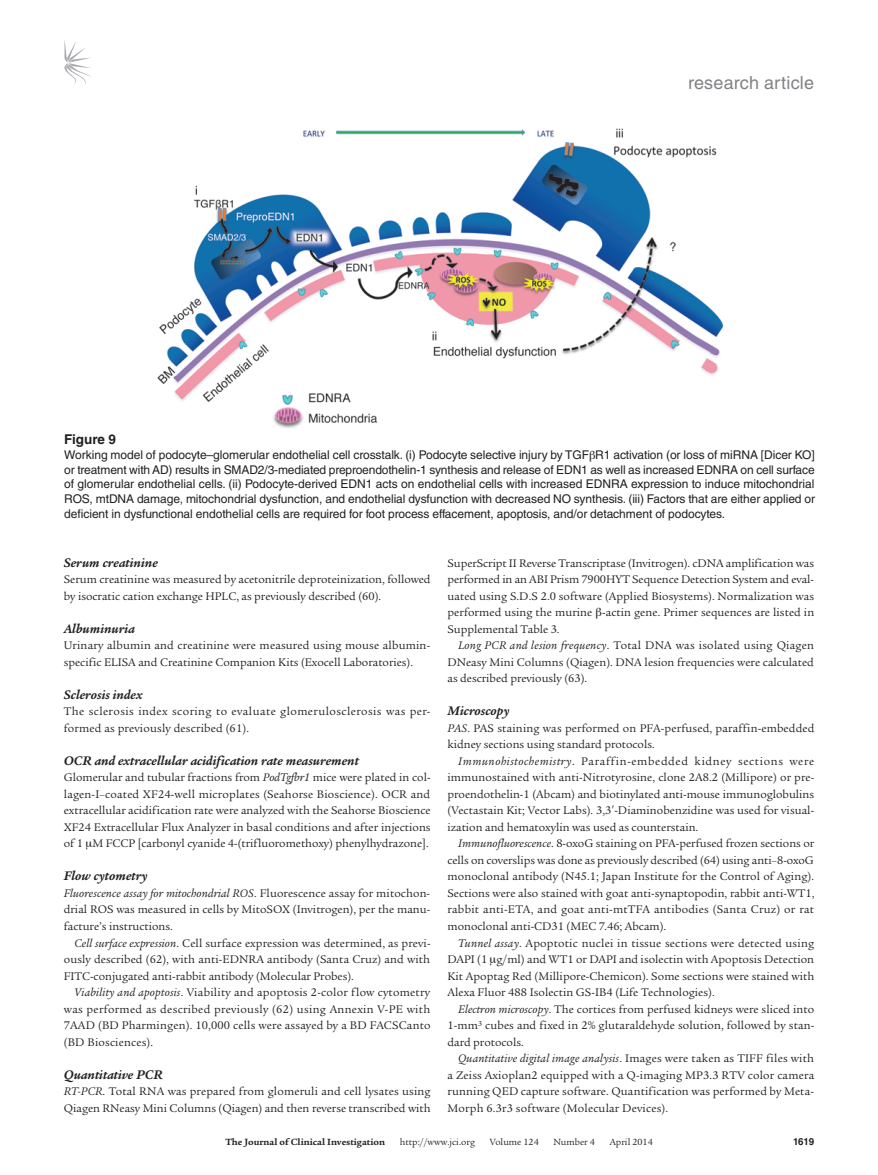
<style>
.page{position:relative;width:878px;height:1175px;background:#fff}
.page>*{position:absolute;margin:0;border:0;box-sizing:border-box;transform-origin:0 0}
.t1{font:18px "Helvetica LT Std";letter-spacing:.01em;color:#808285}
.t2{font:italic 700 13.5px "Legacy Serif Std";color:#231f20}
.t3{font:700 13.5px "Helvetica LT Std";color:#231f20}
.t4{font:12px/16.5px "Legacy Serif Std";color:#231f20;text-align:justify}
.t5{font:12px/14.7px "Helvetica LT Std";letter-spacing:-.005em;color:#231f20;text-align:justify}
.t6{font:12px/16.5px "Legacy Serif Std";letter-spacing:.035em;color:#231f20}
.t7{font:9.75px "Legacy Serif Std";color:#231f20}
.t8{font:700 9.75px "Legacy Serif Std";color:#231f20}
.t9{font:700 9.75px "Helvetica LT Std";color:#231f20}
.s1{font-style:italic}
</style>
<div class="page">
<svg style="left:64px;top:40px;width:27px;height:45px"></svg>
<img style="left:157px;top:128px;width:567px;height:300px">
<h1 class="t1" style="left:688px;top:73px;width:127px">research article</h1>
<p class="t3" style="left:64px;top:431px;width:53px">Figure 9</p>
<p class="t5" style="left:64px;top:447px;width:752px">Working model of podocyte–glomerular endothelial cell crosstalk. (i) Podocyte selective injury by TGF R1 activation (or loss of miRNA [Dicer KO] or treatment with AD) results in SMAD2/3-mediated preproendothelin-1 synthesis and release of EDN1 as well as increased EDNRA on cell surface of glomerular endothelial cells. (ii) Podocyte-derived EDN1 acts on endothelial cells with increased EDNRA expression to induce mitochondrial ROS, mtDNA damage, mitochondrial dysfunction, and endothelial dysfunction with decreased NO synthesis. (iii) Factors that are either applied or deficient in dysfunctional endothelial cells are required for foot process effacement, apoptosis, and/or detachment of podocytes.</p>
<p class="t2" style="left:64px;top:555px;width:95px">Serum creatinine</p>
<p class="t4" style="left:64px;top:571px;width:368px">Serum creatinine was measured by acetonitrile deproteinization, followed by isocratic cation exchange HPLC, as previously described (60).</p>
<p class="t2" style="left:64px;top:621px;width:72px">Albuminuria</p>
<p class="t4" style="left:64px;top:637px;width:368px">Urinary albumin and creatinine were measured using mouse albumin&shy;specific ELISA and Creatinine Companion Kits (Exocell Laboratories).</p>
<p class="t2" style="left:64px;top:687px;width:80px">Sclerosis index</p>
<p class="t6" style="left:64px;top:703px;width:368px">The sclerosis index scoring to evaluate glomerulosclerosis was per&shy;formed as previously described (61).</p>
<p class="t2" style="left:64px;top:753px;width:297px">OCR and extracellular acidification rate measurement</p>
<p class="t4" style="left:64px;top:769px;width:368px">Glomerular and tubular fractions from <span class="s1">PodTgfbr1</span> mice were plated in col&shy;lagen-I–coated XF24-well microplates (Seahorse Bioscience). OCR and extracellular acidification rate were analyzed with the Seahorse Bioscience XF24 Extracellular Flux Analyzer in basal conditions and after injections of 1 M FCCP [carbonyl cyanide 4-(trifluoromethoxy) phenylhydrazone].</p>
<p class="t2" style="left:64px;top:868px;width:85px">Flow cytometry</p>
<p class="t4" style="left:64px;top:885px;width:368px"><span class="s1">Fluorescence assay for mitochondrial ROS</span>. Fluorescence assay for mitochon&shy;drial ROS was measured in cells by MitoSOX (Invitrogen), per the manu&shy;facture’s instructions.</p>
<p class="t4" style="left:64px;top:934px;width:368px;text-indent:11px"><span class="s1">Cell surface expression</span>. Cell surface expression was determined, as previ&shy;ously described (62), with anti-EDNRA antibody (Santa Cruz) and with FITC-conjugated anti-rabbit antibody (Molecular Probes).</p>
<p class="t4" style="left:64px;top:984px;width:368px;text-indent:11px"><span class="s1">Viability and apoptosis</span>. Viability and apoptosis 2-color flow cytometry was performed as described previously (62) using Annexin V-PE with 7AAD (BD Pharmingen). 10,000 cells were assayed by a BD FACSCanto (BD Biosciences).</p>
<p class="t2" style="left:64px;top:1066px;width:101px">Quantitative PCR</p>
<p class="t4" style="left:64px;top:1083px;width:368px"><span class="s1">RT-PCR</span>. Total RNA was prepared from glomeruli and cell lysates using<br>Qiagen RNeasy Mini Columns (Qiagen) and then reverse transcribed with</p>
<p class="t4" style="left:447px;top:555px;width:368px">SuperScript II Reverse Transcriptase (Invitrogen). cDNA amplification was performed in an ABI Prism 7900HYT Sequence Detection System and eval&shy;uated using S.D.S 2.0 software (Applied Biosystems). Normalization was performed using the murine -actin gene. Primer sequences are listed in Supplemental Table 3.</p>
<p class="t4" style="left:447px;top:637px;width:368px;text-indent:11px"><span class="s1">Long PCR and lesion frequency</span>. Total DNA was isolated using Qiagen DNeasy Mini Columns (Qiagen). DNA lesion frequencies were calculated as described previously (63).</p>
<p class="t2" style="left:447px;top:703px;width:63px">Microscopy</p>
<p class="t4" style="left:447px;top:720px;width:368px"><span class="s1">PAS</span>. PAS staining was performed on PFA-perfused, paraffin-embedded kidney sections using standard protocols.</p>
<p class="t4" style="left:447px;top:753px;width:368px;text-indent:11px"><span class="s1">Immunohistochemistry</span>. Paraffin-embedded kidney sections were immunostained with anti-Nitrotyrosine, clone 2A8.2 (Millipore) or pre&shy;proendothelin-1 (Abcam) and biotinylated anti-mouse immunoglobulins (Vectastain Kit; Vector Labs). 3,3 -Diaminobenzidine was used for visual&shy;ization and hematoxylin was used as counterstain.</p>
<p class="t4" style="left:447px;top:835px;width:368px;text-indent:11px"><span class="s1">Immunofluorescence</span>. 8-oxoG staining on PFA-perfused frozen sections or cells on coverslips was done as previously described (64) using anti–8-oxoG monoclonal antibody (N45.1; Japan Institute for the Control of Aging).<br>Sections were also stained with goat anti-synaptopodin, rabbit anti-WT1, rabbit anti-ETA, and goat anti-mtTFA antibodies (Santa Cruz) or rat monoclonal anti-CD31 (MEC 7.46; Abcam).</p>
<p class="t4" style="left:447px;top:934px;width:368px;text-indent:11px"><span class="s1">Tunnel assay</span>. Apoptotic nuclei in tissue sections were detected using DAPI (1 g/ml) and WT1 or DAPI and isolectin with Apoptosis Detection Kit Apoptag Red (Millipore-Chemicon). Some sections were stained with Alexa Fluor 488 Isolectin GS-IB4 (Life Technologies).</p>
<p class="t4" style="left:447px;top:1000px;width:368px;text-indent:11px"><span class="s1">Electron microscopy</span>. The cortices from perfused kidneys were sliced into 1-mm<sup>3</sup> cubes and fixed in 2% glutaraldehyde solution, followed by stan&shy;dard protocols.</p>
<p class="t4" style="left:447px;top:1050px;width:368px;text-indent:11px"><span class="s1">Quantitative digital image analysis</span>. Images were taken as TIFF files with a Zeiss Axioplan2 equipped with a Q-imaging MP3.3 RTV color camera running QED capture software. Quantification was performed by Meta-Morph 6.3r3 software (Molecular Devices).</p>
<p class="t8" style="left:225px;top:1135px;width:161px">The Journal of Clinical Investigation</p>
<p class="t7" style="left:400px;top:1136px;width:77px">http://www.jci.org</p>
<p class="t7" style="left:489px;top:1136px;width:50px">Volume 124</p>
<p class="t7" style="left:553px;top:1136px;width:43px">Number 4</p>
<p class="t7" style="left:609px;top:1136px;width:45px">April 2014</p>
<p class="t9" style="left:793px;top:1135px;width:23px">1619</p>
</div>
